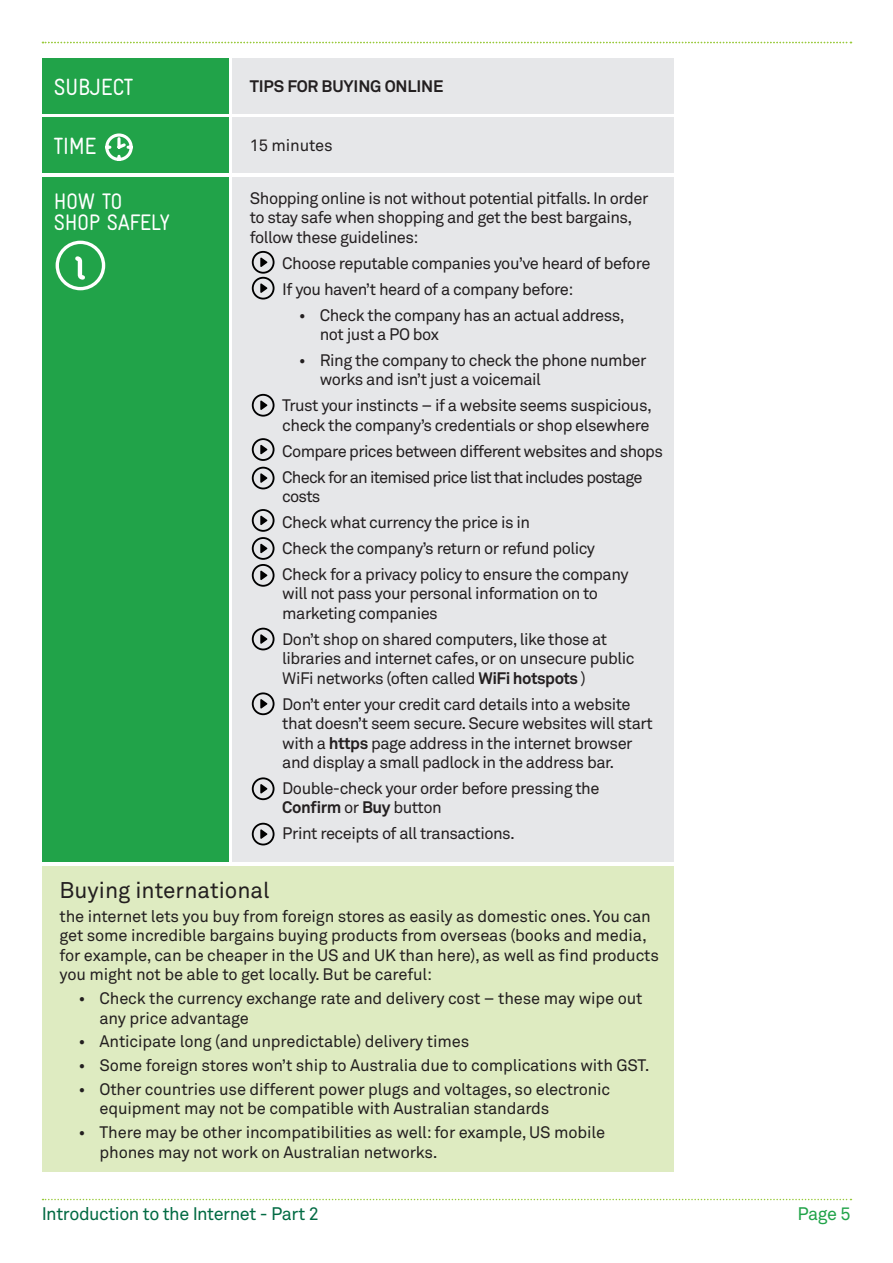
<style>
.page{position:relative;width:893px;height:1263px;background:#fff}
.page>*{position:absolute;margin:0;border:0;box-sizing:border-box;transform-origin:0 0}
.t1{font:condensed 23.55px "Gravur";letter-spacing:-.02em;color:#fff}
.t2{font:22.5px "Akkurat";color:#231f20}
.t3{font:condensed 22.5px/21px "Gravur";letter-spacing:-.02em;color:#fff}
.t4{font:18px "Akkurat";letter-spacing:-.025em;color:#026a43}
.t5{font:18px "Akkurat";color:#21a349}
.t6{font:16.5px/19.5px "Akkurat";letter-spacing:-.03em;color:#231f20}
.t7{font:16.5px/19.5px "Akkurat";letter-spacing:-.01em;color:#231f20}
.t8{font:16.5px/19.5px "Akkurat";letter-spacing:-.05em;color:#231f20}
.t9{font:700 16.5px "Akkurat";letter-spacing:-.01em;color:#231f20}
.s1{font-weight:700}
</style>
<div class="page">
<svg style="left:43px;top:42px;width:808px;height:1px"></svg>
<svg style="left:43px;top:1199px;width:808px;height:1px"></svg>
<div style="left:43px;top:58px;width:186px;height:55px;background:#21a349"></div>
<div style="left:43px;top:117px;width:186px;height:56px;background:#21a349"></div>
<div style="left:233px;top:58px;width:441px;height:55px;background:#e6e7e9"></div>
<div style="left:233px;top:117px;width:441px;height:56px;background:#e6e7e9"></div>
<div style="left:43px;top:177px;width:186px;height:684px;background:#21a349"></div>
<div style="left:233px;top:177px;width:441px;height:684px;background:#e6e7e9"></div>
<svg style="left:105px;top:133px;width:28px;height:28px"></svg>
<div style="left:43px;top:866px;width:631px;height:305px;background:#deebc1"></div>
<svg style="left:56px;top:241px;width:49px;height:49px"></svg>
<svg style="left:260px;top:258px;width:7px;height:9px"></svg>
<div style="left:252px;top:251px;width:23px;height:23px;border:2px solid #000;border-radius:50%"></div>
<svg style="left:260px;top:283px;width:7px;height:10px"></svg>
<div style="left:252px;top:277px;width:23px;height:22px;border:2px solid #000;border-radius:50%"></div>
<svg style="left:260px;top:400px;width:7px;height:10px"></svg>
<div style="left:252px;top:394px;width:23px;height:23px;border:2px solid #000;border-radius:50%"></div>
<svg style="left:260px;top:445px;width:7px;height:9px"></svg>
<div style="left:252px;top:438px;width:23px;height:23px;border:2px solid #000;border-radius:50%"></div>
<svg style="left:260px;top:473px;width:7px;height:10px"></svg>
<div style="left:252px;top:467px;width:23px;height:22px;border:2px solid #000;border-radius:50%"></div>
<svg style="left:260px;top:516px;width:7px;height:9px"></svg>
<div style="left:252px;top:509px;width:23px;height:23px;border:2px solid #000;border-radius:50%"></div>
<svg style="left:260px;top:544px;width:7px;height:9px"></svg>
<div style="left:252px;top:537px;width:23px;height:23px;border:2px solid #000;border-radius:50%"></div>
<svg style="left:260px;top:571px;width:7px;height:9px"></svg>
<div style="left:252px;top:564px;width:23px;height:23px;border:2px solid #000;border-radius:50%"></div>
<svg style="left:260px;top:634px;width:7px;height:10px"></svg>
<div style="left:252px;top:628px;width:23px;height:22px;border:2px solid #000;border-radius:50%"></div>
<svg style="left:260px;top:699px;width:7px;height:9px"></svg>
<div style="left:252px;top:692px;width:23px;height:23px;border:2px solid #000;border-radius:50%"></div>
<svg style="left:260px;top:784px;width:7px;height:9px"></svg>
<div style="left:252px;top:777px;width:23px;height:23px;border:2px solid #000;border-radius:50%"></div>
<svg style="left:260px;top:829px;width:7px;height:10px"></svg>
<div style="left:252px;top:823px;width:23px;height:22px;border:2px solid #000;border-radius:50%"></div>
<p class="t1" style="left:54px;top:74px;width:81px">SUBJECT</p>
<p class="t1" style="left:54px;top:133px;width:44px">TIME</p>
<p class="t9" style="left:250px;top:76px;width:195px">TIPS FOR BUYING ONLINE</p>
<p class="t7" style="left:250px;top:136px;width:84px">15 minutes</p>
<p class="t3" style="left:54px;top:191px;width:118px">HOW TO<br>SHOP SAFELY</p>
<p class="t6" style="left:250px;top:189px;width:400px">Shopping online is not without potential pitfalls. In order to stay safe when shopping and get the best bargains, follow these guidelines:</p>
<p class="t6" style="left:282px;top:254px;width:370px">Choose reputable companies you’ve heard of before</p>
<p class="t6" style="left:282px;top:280px;width:293px">If you haven’t heard of a company before:</p>
<p class="t6" style="left:320px;top:305px;width:306px;text-indent:-21px">• Check the company has an actual address, not just a PO box</p>
<p class="t6" style="left:320px;top:351px;width:328px;text-indent:-21px">• Ring the company to check the phone number works and isn’t just a voicemail</p>
<p class="t6" style="left:282px;top:396px;width:371px">Trust your instincts – if a website seems suspicious, check the company’s credentials or shop elsewhere</p>
<p class="t6" style="left:282px;top:442px;width:382px">Compare prices between different websites and shops</p>
<p class="t8" style="left:282px;top:467px;width:362px">Check for an itemised price list that includes postage costs</p>
<p class="t6" style="left:282px;top:513px;width:249px">Check what currency the price is in</p>
<p class="t6" style="left:282px;top:539px;width:314px">Check the company’s return or refund policy</p>
<p class="t6" style="left:282px;top:565px;width:348px">Check for a privacy policy to ensure the company will not pass your personal information on to marketing companies</p>
<p class="t6" style="left:282px;top:630px;width:354px">Don’t shop on shared computers, like those at libraries and internet cafes, or on unsecure public<br>WiFi networks (often called <span class="s1">WiFi hotspots</span> )</p>
<p class="t6" style="left:282px;top:694px;width:372px">Don’t enter your credit card details into a website that doesn’t seem secure. Secure websites will start with a <span class="s1">https</span> page address in the internet browser and display a small padlock in the address bar.</p>
<p class="t6" style="left:282px;top:779px;width:319px">Double-check your order before pressing the<br><span class="s1">Confirm</span> or <span class="s1">Buy</span> button</p>
<p class="t6" style="left:282px;top:824px;width:234px">Print receipts of all transactions.</p>
<p class="t2" style="left:60px;top:877px;width:212px">Buying international</p>
<p class="t7" style="left:60px;top:907px;width:601px">the internet lets you buy from foreign stores as easily as domestic ones. You can get some incredible bargains buying products from overseas (books and media, for example, can be cheaper in the US and UK than here), as well as find products you might not be able to get locally. But be careful:</p>
<p class="t7" style="left:100px;top:989px;width:544px;text-indent:-21px">• Check the currency exchange rate and delivery cost – these may wipe out any price advantage</p>
<p class="t7" style="left:79px;top:1032px;width:392px">• Anticipate long (and unpredictable) delivery times</p>
<p class="t7" style="left:79px;top:1056px;width:573px">• Some foreign stores won’t ship to Australia due to complications with GST.</p>
<p class="t7" style="left:100px;top:1080px;width:512px;text-indent:-21px">• Other countries use different power plugs and voltages, so electronic equipment may not be compatible with Australian standards</p>
<p class="t7" style="left:100px;top:1123px;width:507px;text-indent:-21px">• There may be other incompatibilities as well: for example, US mobile phones may not work on Australian networks.</p>
<p class="t4" style="left:42px;top:1203px;width:279px">Introduction to the Internet - Part 2</p>
<p class="t5" style="left:797px;top:1203px;width:55px">Page 5</p>
</div>
